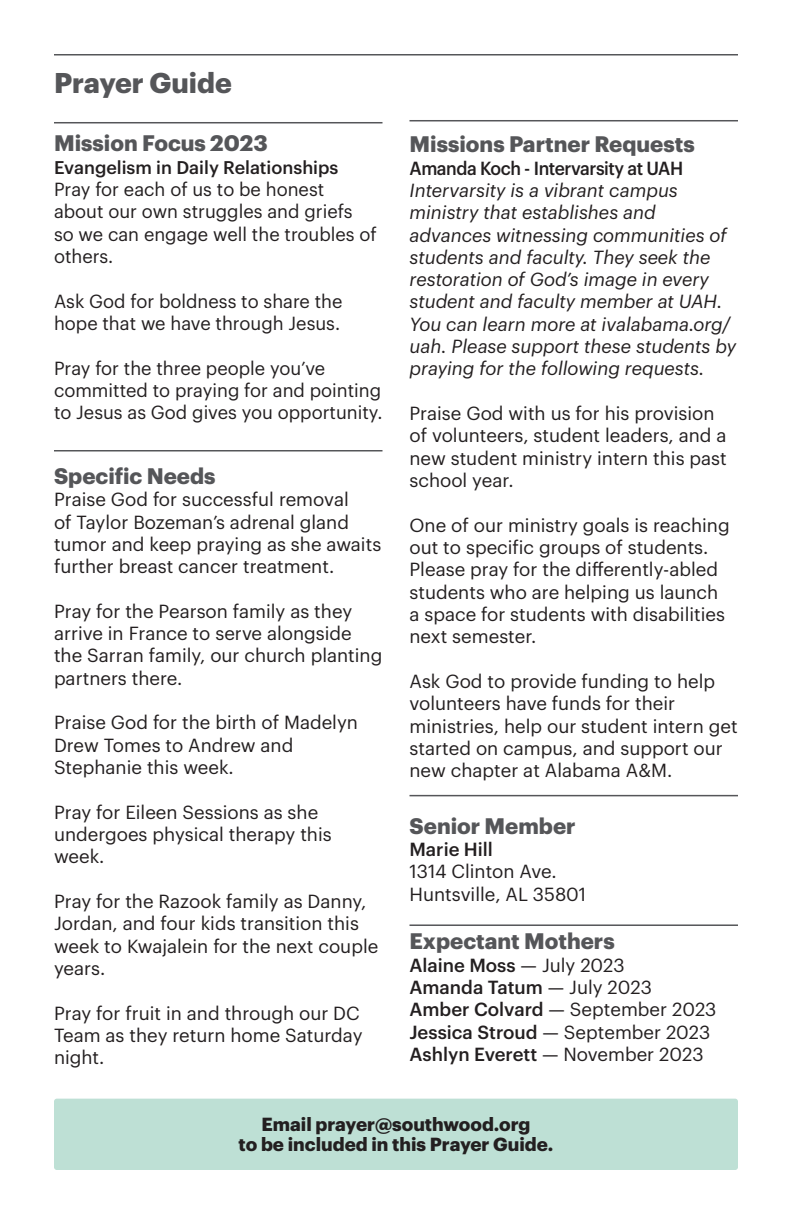
<style>
.page{position:relative;width:792px;height:1224px;background:#fff}
.page>*{position:absolute;margin:0;border:0;box-sizing:border-box;transform-origin:0 0}
.t1{font:700 28px "Graphik";color:#555659}
.t2{font:700 22px "Graphik";color:#555659}
.t3{font:18.6px/22.4px "Graphik";color:#231f20}
.t4{font:italic 18.6px/22.4px "Graphik";color:#231f20}
.t5{font:500 18.6px "Graphik";color:#231f20}
.t6{font:700 18.6px "Graphik";color:#231f20}
.t7{font:500 18.6px "Graphik";letter-spacing:-.025em;color:#231f20;scale:.94 1}
.t8{font:500 18px "Graphik";color:#231f20}
.s1{font-weight:400}
.s2{font-weight:500}
</style>
<div class="page">
<hr style="left:54px;top:54px;width:684px;height:2px;background:#555659">
<hr style="left:410px;top:120px;width:328px;height:1px;background:#555659">
<hr style="left:54px;top:450px;width:328px;height:2px;background:#555659">
<hr style="left:410px;top:795px;width:328px;height:1px;background:#555659">
<hr style="left:410px;top:924px;width:328px;height:2px;background:#555659">
<hr style="left:54px;top:122px;width:328px;height:1px;background:#555659">
<div style="left:54px;top:1099px;width:684px;height:71px;background:#bee0d5;border-radius:3px"></div>
<p class="t1" style="left:54px;top:61px;width:179px">Prayer Guide</p>
<p class="t2" style="left:54px;top:126px;width:215px">Mission Focus 2023</p>
<p class="t8" style="left:54px;top:154px;width:286px">Evangelism in Daily Relationships</p>
<p class="t3" style="left:54px;top:177px;width:324px">Pray for each of us to be honest about our own struggles and griefs so we can engage well the troubles of others.</p>
<p class="t3" style="left:54px;top:288px;width:290px">Ask God for boldness to share the hope that we have through Jesus.</p>
<p class="t3" style="left:54px;top:355px;width:330px">Pray for the three people you’ve committed to praying for and pointing to Jesus as God gives you opportunity.</p>
<p class="t2" style="left:54px;top:459px;width:163px">Specific Needs</p>
<p class="t3" style="left:54px;top:487px;width:329px">Praise God for successful removal<br>of Taylor Bozeman’s adrenal gland tumor and keep praying as she awaits further breast cancer treatment.</p>
<p class="t3" style="left:54px;top:598px;width:330px">Pray for the Pearson family as they arrive in France to serve alongside the Sarran family, our church planting partners there.</p>
<p class="t3" style="left:54px;top:710px;width:306px">Praise God for the birth of Madelyn<br>Drew Tomes to Andrew and<br>Stephanie this week.</p>
<p class="t3" style="left:54px;top:799px;width:279px">Pray for Eileen Sessions as she undergoes physical therapy this week.</p>
<p class="t3" style="left:54px;top:888px;width:326px">Pray for the Razook family as Danny,<br>Jordan, and four kids transition this week to Kwajalein for the next couple years.</p>
<p class="t3" style="left:54px;top:1000px;width:310px">Pray for fruit in and through our DC<br>Team as they return home Saturday night.</p>
<p class="t2" style="left:410px;top:127px;width:287px">Missions Partner Requests</p>
<p class="t7" style="left:410px;top:154px;width:293px">Amanda Koch - Intervarsity at UAH</p>
<p class="t4" style="left:410px;top:177px;width:328px">Intervarsity is a vibrant campus ministry that establishes and advances witnessing communities of students and faculty. They seek the restoration of God’s image in every student and faculty member at UAH.<br>You can learn more at ivalabama.org/ uah. Please support these students by praying for the following requests.</p>
<p class="t3" style="left:410px;top:401px;width:319px">Praise God with us for his provision of volunteers, student leaders, and a new student ministry intern this past school year.</p>
<p class="t3" style="left:410px;top:512px;width:322px">One of our ministry goals is reaching out to specific groups of students.<br>Please pray for the differently-abled students who are helping us launch a space for students with disabilities next semester.</p>
<p class="t3" style="left:410px;top:668px;width:330px">Ask God to provide funding to help volunteers have funds for their ministries, help our student intern get started on campus, and support our new chapter at Alabama A&amp;M.</p>
<p class="t2" style="left:410px;top:809px;width:168px">Senior Member</p>
<p class="t5" style="left:410px;top:835px;width:85px">Marie Hill</p>
<p class="t3" style="left:410px;top:859px;width:149px">1314 Clinton Ave.</p>
<p class="t3" style="left:410px;top:881px;width:178px">Huntsville, AL 35801</p>
<p class="t2" style="left:410px;top:924px;width:207px">Expectant Mothers</p>
<p class="t5" style="left:410px;top:951px;width:217px">Alaine Moss <span class="s1">— July 2023</span></p>
<p class="t5" style="left:410px;top:973px;width:244px">Amanda Tatum <span class="s1">— July 2023</span></p>
<p class="t3" style="left:410px;top:997px;width:309px"><span class="s2">Amber Colvard</span> — September 2023</p>
<p class="t3" style="left:410px;top:1019px;width:303px"><span class="s2">Jessica Stroud</span> — September 2023</p>
<p class="t5" style="left:410px;top:1040px;width:296px">Ashlyn Everett <span class="s1">— November 2023</span></p>
<p class="t6" style="left:261px;top:1110px;width:271px">Email prayer@southwood.org</p>
<p class="t6" style="left:239px;top:1130px;width:316px">to be included in this Prayer Guide.</p>
</div>
